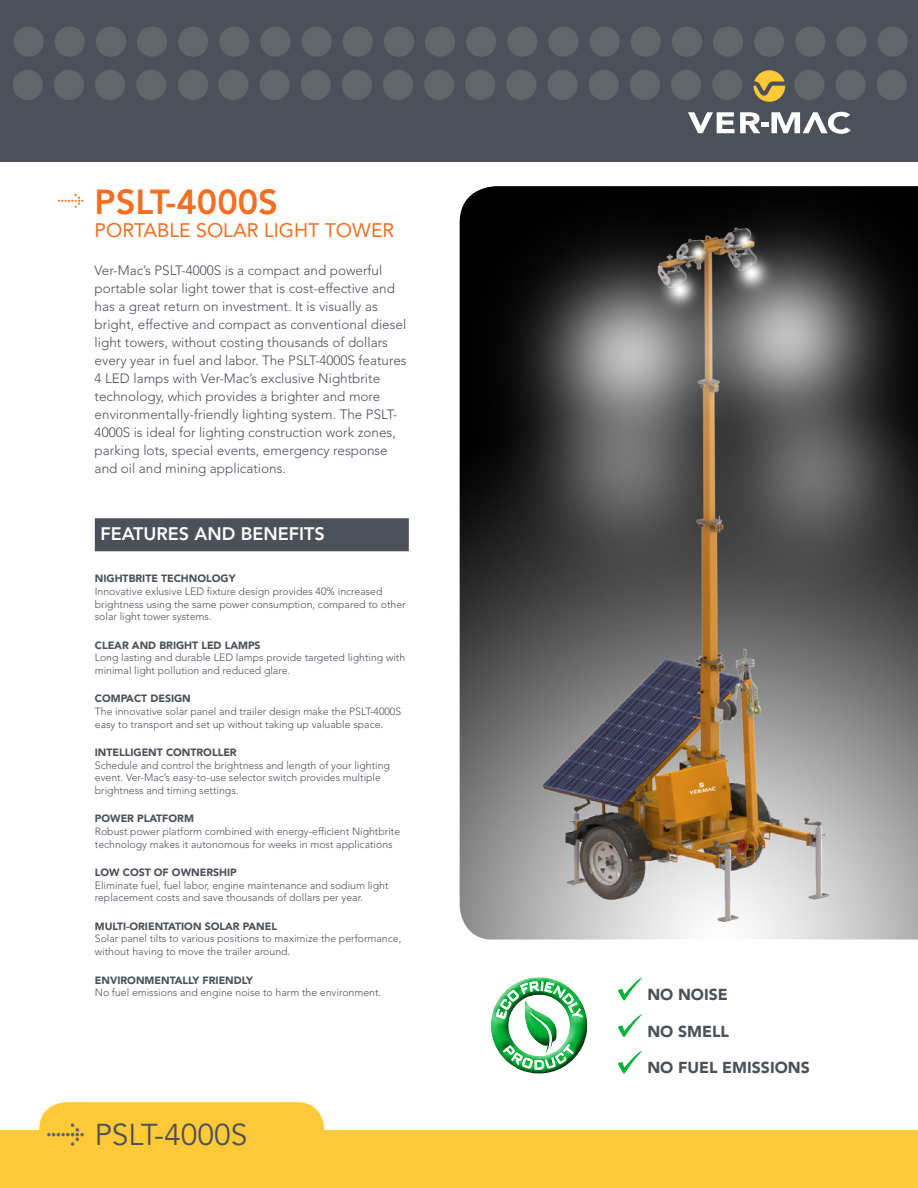
<style>
.page{position:relative;width:918px;height:1188px;background:#fff}
.page>*{position:absolute;margin:0;border:0;box-sizing:border-box;transform-origin:0 0}
.t1{font:800 34.5px "Avenir LT Std";color:#f36e21}
.t2{font:30px "Avenir LT Std";color:#4c5159}
.t3{font:19.5px "Avenir LT Std";color:#f36e21}
.t4{font:800 18px "Avenir LT Std";color:#fff}
.t5{font:900 15.75px "Avenir LT Std";color:#4c5159}
.t6{font:300 13.5px/18px "Avenir LT Std";color:#4c5159}
.t7{font:300 10.5px/12.6px "Avenir LT Std";color:#4c5159}
.t8{font:900 10.5px "Avenir LT Std";color:#4c5159}
</style>
<div class="page">
<img style="left:460px;top:186px;width:458px;height:754px">
<div style="left:491px;top:981px;width:104px;height:101px;background:#231f20;opacity:.75"></div>
<svg style="left:618px;top:977px;width:24px;height:23px"></svg>
<svg style="left:618px;top:1014px;width:24px;height:23px"></svg>
<svg style="left:618px;top:1051px;width:24px;height:22px"></svg>
<div style="left:0;top:0;width:918px;height:161px;background:#4c5159"></div>
<div style="left:14px;top:27px;width:30px;height:30px;background:#61656c;border-radius:50%"></div>
<div style="left:13px;top:70px;width:30px;height:30px;background:#61656c;border-radius:50%"></div>
<div style="left:384px;top:27px;width:30px;height:30px;background:#61656c;border-radius:50%"></div>
<div style="left:383px;top:70px;width:30px;height:30px;background:#61656c;border-radius:50%"></div>
<div style="left:178px;top:27px;width:30px;height:30px;background:#61656c;border-radius:50%"></div>
<div style="left:548px;top:27px;width:31px;height:30px;background:#61656c;border-radius:50%"></div>
<div style="left:547px;top:70px;width:31px;height:30px;background:#61656c;border-radius:50%"></div>
<div style="left:96px;top:27px;width:30px;height:30px;background:#61656c;border-radius:50%"></div>
<div style="left:95px;top:70px;width:30px;height:30px;background:#61656c;border-radius:50%"></div>
<div style="left:466px;top:27px;width:30px;height:30px;background:#61656c;border-radius:50%"></div>
<div style="left:465px;top:70px;width:30px;height:30px;background:#61656c;border-radius:50%"></div>
<div style="left:260px;top:27px;width:31px;height:30px;background:#61656c;border-radius:50%"></div>
<div style="left:259px;top:70px;width:31px;height:30px;background:#61656c;border-radius:50%"></div>
<div style="left:631px;top:27px;width:30px;height:30px;background:#61656c;border-radius:50%"></div>
<div style="left:630px;top:70px;width:30px;height:30px;background:#61656c;border-radius:50%"></div>
<div style="left:795px;top:27px;width:30px;height:30px;background:#61656c;border-radius:50%"></div>
<div style="left:794px;top:70px;width:31px;height:30px;background:#61656c;border-radius:50%"></div>
<div style="left:178px;top:70px;width:30px;height:30px;background:#61656c;border-radius:50%"></div>
<div style="left:55px;top:27px;width:30px;height:30px;background:#61656c;border-radius:50%"></div>
<div style="left:54px;top:70px;width:30px;height:30px;background:#61656c;border-radius:50%"></div>
<div style="left:425px;top:27px;width:30px;height:30px;background:#61656c;border-radius:50%"></div>
<div style="left:424px;top:70px;width:30px;height:30px;background:#61656c;border-radius:50%"></div>
<div style="left:137px;top:27px;width:30px;height:30px;background:#61656c;border-radius:50%"></div>
<div style="left:136px;top:70px;width:30px;height:30px;background:#61656c;border-radius:50%"></div>
<div style="left:507px;top:27px;width:30px;height:30px;background:#61656c;border-radius:50%"></div>
<div style="left:506px;top:70px;width:31px;height:30px;background:#61656c;border-radius:50%"></div>
<div style="left:343px;top:27px;width:30px;height:30px;background:#61656c;border-radius:50%"></div>
<div style="left:342px;top:70px;width:30px;height:30px;background:#61656c;border-radius:50%"></div>
<div style="left:713px;top:27px;width:30px;height:30px;background:#61656c;border-radius:50%"></div>
<div style="left:712px;top:70px;width:30px;height:30px;background:#61656c;border-radius:50%"></div>
<div style="left:878px;top:27px;width:30px;height:30px;background:#61656c;border-radius:50%"></div>
<div style="left:877px;top:70px;width:30px;height:30px;background:#61656c;border-radius:50%"></div>
<div style="left:219px;top:27px;width:30px;height:30px;background:#61656c;border-radius:50%"></div>
<div style="left:218px;top:70px;width:31px;height:30px;background:#61656c;border-radius:50%"></div>
<div style="left:589px;top:27px;width:31px;height:30px;background:#61656c;border-radius:50%"></div>
<div style="left:589px;top:70px;width:30px;height:30px;background:#61656c;border-radius:50%"></div>
<div style="left:754px;top:27px;width:30px;height:30px;background:#61656c;border-radius:50%"></div>
<div style="left:302px;top:27px;width:30px;height:30px;background:#61656c;border-radius:50%"></div>
<div style="left:301px;top:70px;width:30px;height:30px;background:#61656c;border-radius:50%"></div>
<div style="left:672px;top:27px;width:30px;height:30px;background:#61656c;border-radius:50%"></div>
<div style="left:671px;top:70px;width:30px;height:30px;background:#61656c;border-radius:50%"></div>
<div style="left:836px;top:27px;width:31px;height:30px;background:#61656c;border-radius:50%"></div>
<div style="left:835px;top:70px;width:31px;height:30px;background:#61656c;border-radius:50%"></div>
<svg style="left:688px;top:112px;width:163px;height:22px"></svg>
<svg style="left:754px;top:70px;width:31px;height:32px"></svg>
<div style="left:0;top:1130px;width:918px;height:58px;background:#ffc938"></div>
<div style="left:39px;top:1102px;width:285px;height:72px;background:#ffc938;border-radius:27px"></div>
<svg style="left:47px;top:1123px;width:37px;height:23px"></svg>
<div style="left:95px;top:518px;width:314px;height:33px;background:#4c5159;border:2px solid #4c5159"></div>
<svg style="left:58px;top:194px;width:26px;height:14px"></svg>
<h1 class="t1" style="left:95px;top:181px;width:185px">PSLT-4000S</h1>
<h3 class="t3" style="left:95px;top:219px;width:301px">PORTABLE SOLAR LIGHT TOWER</h3>
<p class="t6" style="left:95px;top:262px;width:314px">Ver-Mac’s PSLT-4000S is a compact and powerful portable solar light tower that is cost-effective and has a great return on investment. It is visually as bright, effective and compact as conventional diesel light towers, without costing thousands of dollars every year in fuel and labor. The PSLT-4000S features 4 LED lamps with Ver-Mac’s exclusive Nightbrite technology, which provides a brighter and more environmentally-friendly lighting system. The PSLT-4000S is ideal for lighting construction work zones, parking lots, special events, emergency response and oil and mining applications.</p>
<h3 class="t4" style="left:100px;top:523px;width:226px">FEATURES AND BENEFITS</h3>
<p class="t8" style="left:95px;top:572px;width:142px">NIGHTBRITE TECHNOLOGY</p>
<p class="t7" style="left:95px;top:585px;width:312px">Innovative exlusive LED fixture design provides 40% increased brightness using the same power consumption, compared to other solar light tower systems.</p>
<p class="t8" style="left:95px;top:639px;width:167px">CLEAR AND BRIGHT LED LAMPS</p>
<p class="t7" style="left:95px;top:651px;width:312px">Long lasting and durable LED lamps provide targeted lighting with minimal light pollution and reduced glare.</p>
<p class="t8" style="left:95px;top:692px;width:98px">COMPACT DESIGN</p>
<p class="t7" style="left:95px;top:705px;width:308px">The innovative solar panel and trailer design make the PSLT-4000S easy to transport and set up without taking up valuable space.</p>
<p class="t8" style="left:95px;top:746px;width:143px">INTELLIGENT CONTROLLER</p>
<p class="t7" style="left:95px;top:759px;width:297px">Schedule and control the brightness and length of your lighting event. Ver-Mac’s easy-to-use selector switch provides multiple brightness and timing settings.</p>
<p class="t8" style="left:95px;top:812px;width:101px">POWER PLATFORM</p>
<p class="t7" style="left:95px;top:825px;width:307px">Robust power platform combined with energy-efficient Nightbrite technology makes it autonomous for weeks in most applications</p>
<p class="t8" style="left:95px;top:866px;width:144px">LOW COST OF OWNERSHIP</p>
<p class="t7" style="left:95px;top:879px;width:295px">Eliminate fuel, fuel labor, engine maintenance and sodium light replacement costs and save thousands of dollars per year.</p>
<p class="t8" style="left:95px;top:920px;width:184px">MULTI-ORIENTATION SOLAR PANEL</p>
<p class="t7" style="left:95px;top:933px;width:308px">Solar panel tilts to various positions to maximize the performance, without having to move the trailer around.</p>
<p class="t8" style="left:95px;top:974px;width:160px">ENVIRONMENTALLY FRIENDLY</p>
<p class="t7" style="left:95px;top:986px;width:288px">No fuel emissions and engine noise to harm the environment.</p>
<h2 class="t2" style="left:95px;top:1118px;width:154px">PSLT-4000S</h2>
<h3 class="t5" style="left:647px;top:985px;width:82px">NO NOISE</h3>
<h3 class="t5" style="left:647px;top:1022px;width:83px">NO SMELL</h3>
<h3 class="t5" style="left:647px;top:1058px;width:164px">NO FUEL EMISSIONS</h3>
</div>
